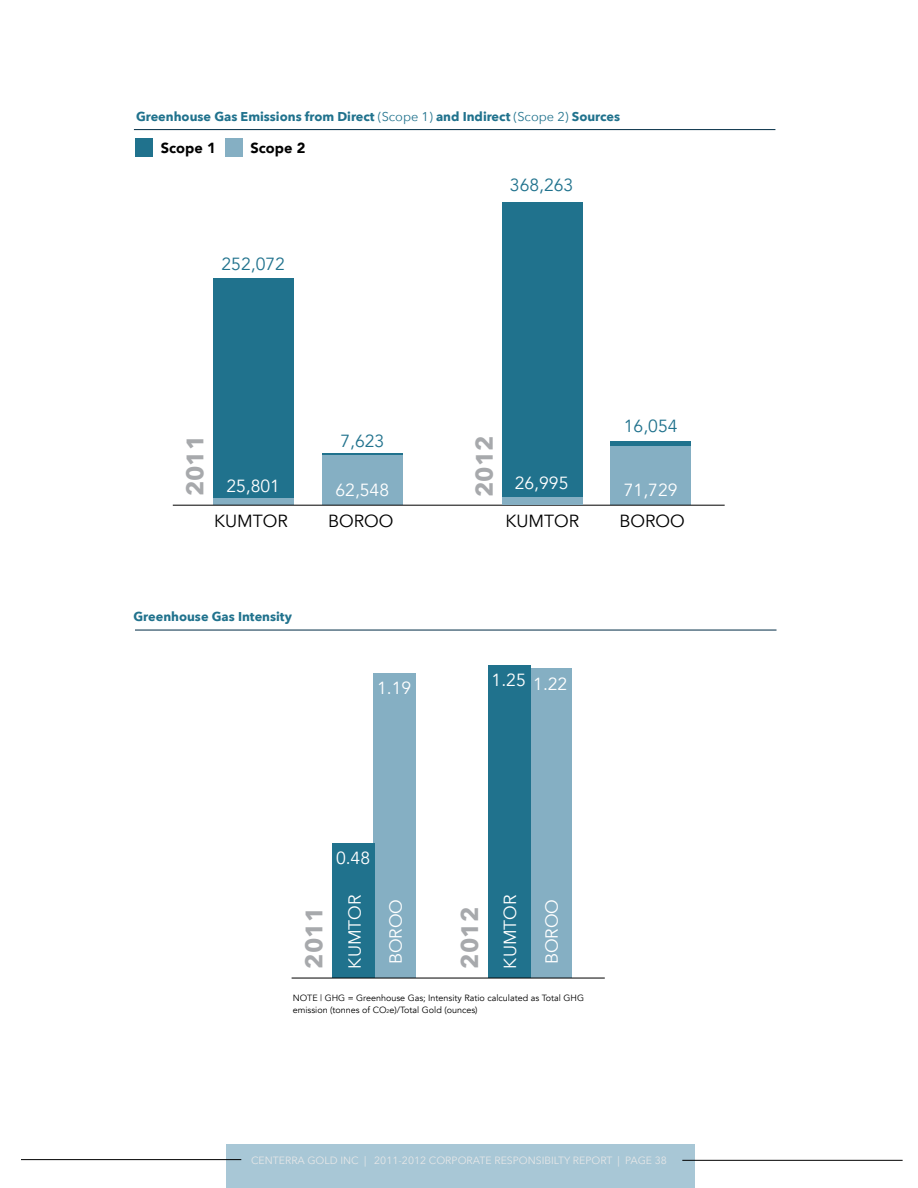
<style>
.page{position:relative;width:918px;height:1188px;background:#fff}
.page>*{position:absolute;margin:0;border:0;box-sizing:border-box;transform-origin:0 0}
.t1{font:700 23.85px "Avenir Next";color:#a7a9ac}
.t2{font:17.55px "Avenir";color:#fff}
.t3{font:17.55px "Avenir";color:#20728d}
.t4{font:17.55px "Avenir";color:#000}
.t5{font:900 14.7px "Avenir";color:#000}
.t6{font:700 12.75px "Avenir Next";color:#20728d}
.t7{font:10.5px "Avenir Next";color:#e6e7e8}
.t8{font:9px/12px "Avenir";color:#000}
.s1{font-weight:400}
</style>
<div class="page">
<div style="left:226px;top:1144px;width:468px;height:44px;background:#a8c7d6"></div>
<hr style="left:21px;top:1159px;width:220px;height:1px;background:#000">
<hr style="left:682px;top:1160px;width:221px;height:1px;background:#000">
<div style="left:610px;top:444px;width:81px;height:61px;background:#85afc3"></div>
<div style="left:530px;top:669px;width:42px;height:309px;background:#85afc3"></div>
<div style="left:373px;top:673px;width:43px;height:305px;background:#85afc3"></div>
<div style="left:488px;top:666px;width:43px;height:312px;background:#20728d"></div>
<div style="left:332px;top:844px;width:43px;height:134px;background:#20728d"></div>
<hr style="left:134px;top:129px;width:641px;height:1px;background:#002c44">
<div style="left:135px;top:138px;width:17px;height:18px;background:#20728d"></div>
<div style="left:226px;top:138px;width:17px;height:18px;background:#85afc3"></div>
<div style="left:322px;top:453px;width:81px;height:7px;background:#20728d"></div>
<div style="left:322px;top:455px;width:81px;height:50px;background:#85afc3"></div>
<div style="left:213px;top:278px;width:81px;height:227px;background:#20728d"></div>
<div style="left:213px;top:498px;width:81px;height:7px;background:#85afc3"></div>
<hr style="left:173px;top:505px;width:552px;height:1px;background:#000">
<div style="left:610px;top:441px;width:81px;height:5px;background:#20728d"></div>
<div style="left:502px;top:202px;width:80px;height:303px;background:#20728d"></div>
<div style="left:502px;top:497px;width:80px;height:8px;background:#85afc3"></div>
<hr style="left:292px;top:978px;width:313px;height:1px;background:#000">
<hr style="left:135px;top:630px;width:642px;height:1px;background:#002c44">
<h3 class="t6" style="left:136px;top:108px;width:486px">Greenhouse Gas Emissions from Direct <span class="s1">(Scope 1)</span> and Indirect <span class="s1">(Scope 2)</span> Sources</h3>
<h3 class="t5" style="left:161px;top:135px;width:56px">Scope 1</h3>
<h3 class="t5" style="left:250px;top:135px;width:56px">Scope 2</h3>
<h2 class="t3" style="left:222px;top:254px;width:65px">252,072</h2>
<h2 class="t3" style="left:510px;top:175px;width:65px">368,263</h2>
<h2 class="t3" style="left:624px;top:416px;width:55px">16,054</h2>
<h2 class="t3" style="left:340px;top:431px;width:45px">7,623</h2>
<h2 class="t2" style="left:336px;top:479px;width:55px">62,548</h2>
<h1 class="t1" style="left:181px;top:496px;width:63px;rotate:-90deg">2011</h1>
<h1 class="t1" style="left:470px;top:497px;width:63px;rotate:-90deg">2012</h1>
<h2 class="t2" style="left:515px;top:472px;width:55px">26,995</h2>
<h2 class="t2" style="left:226px;top:476px;width:55px">25,801</h2>
<h2 class="t4" style="left:214px;top:511px;width:75px">KUMTOR</h2>
<h2 class="t4" style="left:328px;top:511px;width:67px">BOROO</h2>
<h2 class="t4" style="left:505px;top:511px;width:75px">KUMTOR</h2>
<h2 class="t4" style="left:620px;top:511px;width:67px">BOROO</h2>
<h2 class="t2" style="left:624px;top:480px;width:55px">71,729</h2>
<h3 class="t6" style="left:134px;top:609px;width:160px">Greenhouse Gas Intensity</h3>
<h2 class="t2" style="left:377px;top:678px;width:36px">1.19</h2>
<h2 class="t2" style="left:492px;top:670px;width:36px">1.25</h2>
<h2 class="t2" style="left:533px;top:673px;width:36px">1.22</h2>
<h1 class="t1" style="left:300px;top:969px;width:63px;rotate:-90deg">2011</h1>
<h2 class="t2" style="left:336px;top:848px;width:36px">0.48</h2>
<h2 class="t2" style="left:344px;top:969px;width:75px;rotate:-90deg">KUMTOR</h2>
<h2 class="t2" style="left:385px;top:964px;width:67px;rotate:-90deg">BOROO</h2>
<h1 class="t1" style="left:455px;top:969px;width:63px;rotate:-90deg">2012</h1>
<h2 class="t2" style="left:500px;top:969px;width:75px;rotate:-90deg">KUMTOR</h2>
<h2 class="t2" style="left:541px;top:964px;width:67px;rotate:-90deg">BOROO</h2>
<p class="t8" style="left:293px;top:992px;width:293px">NOTE | GHG = Greenhouse Gas; Intensity Ratio calculated as Total GHG emission (tonnes of CO<sub>2</sub>e)/Total Gold (ounces)</p>
<p class="t7" style="left:251px;top:1154px;width:417px">CENTERRA GOLD INC | 2011-2012 CORPORATE RESPONSIBILTY REPORT | PAGE 38</p>
</div>
